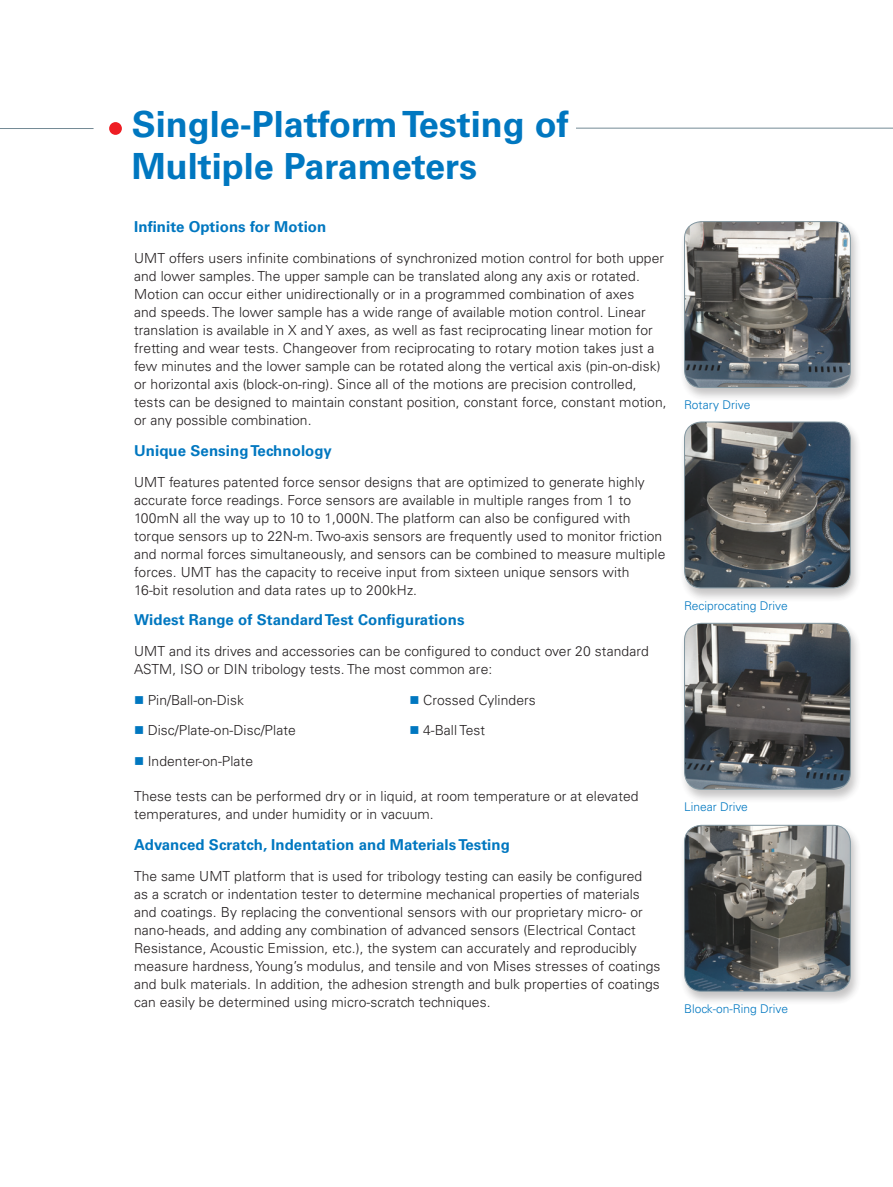
<style>
.page{position:relative;width:893px;height:1187px;background:#fff}
.page>*{position:absolute;margin:0;border:0;box-sizing:border-box;transform-origin:0 0}
.t1{font:700 36px/42px "Univers LT Std";color:#0077c0}
.t2{font:700 15px "Univers LT Std";letter-spacing:.005em;color:#0077c0}
.t3{font:300 13.8px/18px "Univers LT Std";letter-spacing:.005em;color:#231f20}
.t4{font:300 12px "Univers LT Std";color:#0077c0}
</style>
<div class="page">
<hr style="left:134px;top:128px;width:759px;height:1px;background:#738a95">
<div style="left:109px;top:122px;width:13px;height:13px;background:#ee1d23;border-radius:50%"></div>
<hr style="left:0;top:128px;width:94px;height:1px;background:#738a95">
<div style="left:132px;top:111px;width:443px;height:68px;background:#fff"></div>
<div style="left:679px;top:219px;width:183px;height:183px;background:#231f20;opacity:.3"></div>
<img style="left:684px;top:221px;width:166px;height:166px">
<div style="left:684px;top:221px;width:167px;height:167px;border:1px solid #738a95;border-radius:17px"></div>
<div style="left:679px;top:419px;width:183px;height:183px;background:#231f20;opacity:.3"></div>
<img style="left:684px;top:422px;width:166px;height:166px">
<div style="left:684px;top:421px;width:167px;height:167px;border:1px solid #738a95;border-radius:17px"></div>
<div style="left:679px;top:621px;width:183px;height:183px;background:#231f20;opacity:.3"></div>
<img style="left:684px;top:623px;width:166px;height:166px">
<div style="left:684px;top:623px;width:167px;height:166px;border:1px solid #738a95;border-radius:17px"></div>
<div style="left:679px;top:822px;width:183px;height:184px;background:#231f20;opacity:.3"></div>
<img style="left:684px;top:825px;width:166px;height:166px">
<div style="left:684px;top:824px;width:167px;height:167px;border:1px solid #738a95;border-radius:17px"></div>
<h1 class="t1" style="left:132px;top:103px;width:439px">Single-Platform Testing of<br>Multiple Parameters</h1>
<p class="t2" style="left:134px;top:218px;width:194px">Infinite Options for Motion</p>
<p class="t3" style="left:134px;top:249px;width:534px">UMT offers users infinite combinations of synchronized motion control for both upper and lower samples. The upper sample can be translated along any axis or rotated.<br>Motion can occur either unidirectionally or in a programmed combination of axes<br>and speeds. The lower sample has a wide range of available motion control. Linear translation is available in X and Y axes, as well as fast reciprocating linear motion for fretting and wear tests. Changeover from reciprocating to rotary motion takes just a few minutes and the lower sample can be rotated along the vertical axis (pin-on-disk) or horizontal axis (block-on-ring). Since all of the motions are precision controlled, tests can be designed to maintain constant position, constant force, constant motion, or any possible combination.</p>
<p class="t2" style="left:134px;top:441px;width:199px">Unique Sensing Technology</p>
<p class="t3" style="left:134px;top:472px;width:533px">UMT features patented force sensor designs that are optimized to generate highly accurate force readings. Force sensors are available in multiple ranges from 1 to 100mN all the way up to 10 to 1,000N. The platform can also be configured with torque sensors up to 22N-m. Two-axis sensors are frequently used to monitor friction and normal forces simultaneously, and sensors can be combined to measure multiple forces. UMT has the capacity to receive input from sixteen unique sensors with 16-bit resolution and data rates up to 200kHz.</p>
<p class="t2" style="left:134px;top:611px;width:332px">Widest Range of Standard Test Configurations</p>
<p class="t3" style="left:134px;top:642px;width:516px">UMT and its drives and accessories can be configured to conduct over 20 standard<br>ASTM, ISO or DIN tribology tests. The most common are:</p>
<p class="t3" style="left:148px;top:690px;width:98px">Pin/Ball-on-Disk</p>
<p class="t3" style="left:148px;top:721px;width:150px">Disc/Plate-on-Disc/Plate</p>
<p class="t3" style="left:148px;top:752px;width:107px">Indenter-on-Plate</p>
<p class="t3" style="left:423px;top:690px;width:114px">Crossed Cylinders</p>
<p class="t3" style="left:423px;top:721px;width:63px">4-Ball Test</p>
<p class="t3" style="left:134px;top:787px;width:506px">These tests can be performed dry or in liquid, at room temperature or at elevated temperatures, and under humidity or in vacuum.</p>
<p class="t2" style="left:134px;top:835px;width:377px">Advanced Scratch, Indentation and Materials Testing</p>
<p class="t3" style="left:134px;top:866px;width:528px">The same UMT platform that is used for tribology testing can easily be configured<br>as a scratch or indentation tester to determine mechanical properties of materials and coatings. By replacing the conventional sensors with our proprietary micro- or nano-heads, and adding any combination of advanced sensors (Electrical Contact Resistance, Acoustic Emission, etc.), the system can accurately and reproducibly measure hardness, Young’s modulus, and tensile and von Mises stresses of coatings and bulk materials. In addition, the adhesion strength and bulk properties of coatings can easily be determined using micro-scratch techniques.</p>
<p class="t4" style="left:684px;top:397px;width:68px">Rotary Drive</p>
<p class="t4" style="left:684px;top:598px;width:105px">Reciprocating Drive</p>
<p class="t4" style="left:684px;top:799px;width:65px">Linear Drive</p>
<p class="t4" style="left:684px;top:1001px;width:105px">Block-on-Ring Drive</p>
</div>
